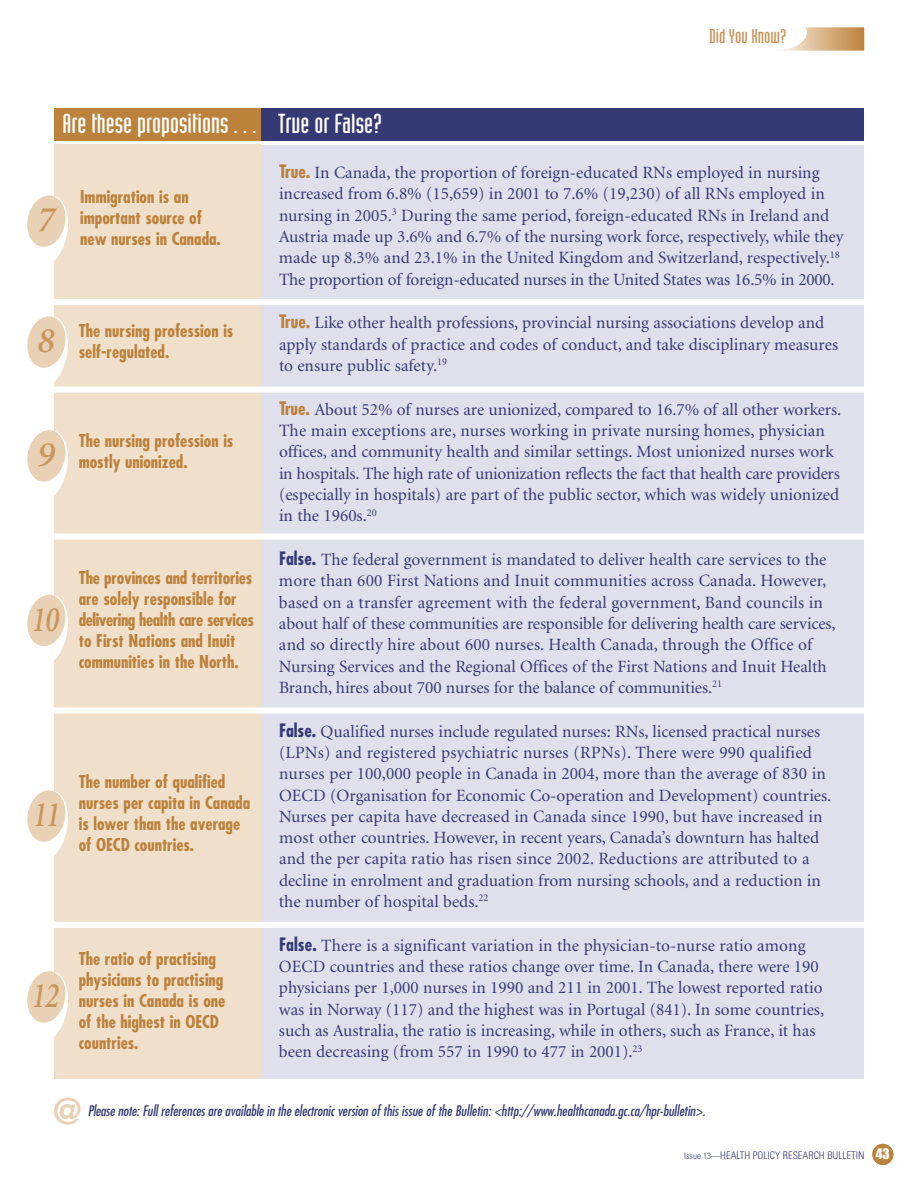
<style>
.page{position:relative;width:918px;height:1188px;background:#fff}
.page>*{position:absolute;margin:0;border:0;box-sizing:border-box;transform-origin:0 0}
.t1{font:italic 600 36px "Minion";color:#c8965b;scale:.8 1}
.t2{font:italic 600 36px "Minion";color:#c8965b}
.t3{font:700 36px "Helvetica";color:#e9d1b5}
.t4{font:27px "Industria Solid";color:#fff;scale:1.12 1}
.t5{font:19.5px "Industria Solid";color:#c8965b;scale:1.1 1}
.t6{font:17.25px/21.3px "Minion";color:#363a74}
.t7{font:700 condensed 17.25px/21px "Futura";color:#bc813a}
.t8{font:italic condensed 14.25px "Futura";letter-spacing:-.01em;color:#363a74}
.t9{font:300 condensed 10.5px "Univers";color:#363a74}
.s1{font-family:"Futura";font-weight:700;font-stretch:condensed;font-size:18px;color:#bc813a}
.s2{font-family:"Futura";font-weight:700;font-stretch:condensed;font-size:18px}
.s3{font-size:9px}
.s4{font-family:"Impact";font-weight:400;font-stretch:normal;font-size:13.5px;color:#fff}
</style>
<div class="page">
<div style="left:54px;top:145px;width:810px;height:934px;background:#dfe0eb"></div>
<div style="left:54px;top:144px;width:207px;height:935px;background:#f0e0cb"></div>
<svg style="left:872px;top:1143px;width:22px;height:23px"></svg>
<svg style="left:783px;top:28px;width:82px;height:22px"></svg>
<div style="left:54px;top:108px;width:810px;height:33px;background:#363a74"></div>
<div style="left:54px;top:108px;width:207px;height:33px;background:#bc813a"></div>
<svg style="left:27px;top:195px;width:41px;height:66px"></svg>
<svg style="left:27px;top:316px;width:44px;height:71px"></svg>
<svg style="left:27px;top:430px;width:41px;height:66px"></svg>
<svg style="left:27px;top:594px;width:41px;height:67px"></svg>
<svg style="left:27px;top:790px;width:41px;height:66px"></svg>
<svg style="left:27px;top:971px;width:41px;height:66px"></svg>
<div style="left:54px;top:299px;width:810px;height:6px;background:#fff"></div>
<div style="left:54px;top:387px;width:810px;height:6px;background:#fff"></div>
<div style="left:54px;top:534px;width:810px;height:6px;background:#fff"></div>
<div style="left:54px;top:708px;width:810px;height:6px;background:#fff"></div>
<div style="left:54px;top:922px;width:810px;height:6px;background:#fff"></div>
<p class="t5" style="left:710px;top:29px;width:71px">Did You Know?</p>
<h2 class="t4" style="left:62px;top:114px;width:287px">Are these propositions . . . True or False?</h2>
<p class="t6" style="left:279px;top:163px;width:566px"><span class="s1">True.</span> In Canada, the proportion of foreign-educated RNs employed in nursing increased from 6.8% (15,659) in 2001 to 7.6% (19,230) of all RNs employed in nursing in 2005.<sup>3</sup> During the same period, foreign-educated RNs in Ireland and Austria made up 3.6% and 6.7% of the nursing work force, respectively, while they made up 8.3% and 23.1% in the United Kingdom and Switzerland, respectively.<sup>18<br></sup>The proportion of foreign-educated nurses in the United States was 16.5% in 2000.</p>
<p class="t6" style="left:279px;top:314px;width:561px"><span class="s1">True.</span> Like other health professions, provincial nursing associations develop and apply standards of practice and codes of conduct, and take disciplinary measures to ensure public safety.<sup>19</sup></p>
<p class="t6" style="left:279px;top:400px;width:564px"><span class="s1">True.</span> About 52% of nurses are unionized, compared to 16.7% of all other workers.<br>The main exceptions are, nurses working in private nursing homes, physician offices, and community health and similar settings. Most unionized nurses work in hospitals. The high rate of unionization reflects the fact that health care providers (especially in hospitals) are part of the public sector, which was widely unionized in the 1960s.<sup>20</sup></p>
<p class="t6" style="left:279px;top:550px;width:558px"><span class="s2">False.</span> The federal government is mandated to deliver health care services to the more than 600 First Nations and Inuit communities across Canada. However, based on a transfer agreement with the federal government, Band councils in about half of these communities are responsible for delivering health care services, and so directly hire about 600 nurses. Health Canada, through the Office of Nursing Services and the Regional Offices of the First Nations and Inuit Health Branch, hires about 700 nurses for the balance of communities.<sup>21</sup></p>
<p class="t6" style="left:279px;top:722px;width:554px"><span class="s2">False.</span> Qualified nurses include regulated nurses: RNs, licensed practical nurses (LPNs) and registered psychiatric nurses (RPNs). There were 990 qualified nurses per 100,000 people in Canada in 2004, more than the average of 830 in OECD (Organisation for Economic Co-operation and Development) countries.<br>Nurses per capita have decreased in Canada since 1990, but have increased in most other countries. However, in recent years, Canada’s downturn has halted and the per capita ratio has risen since 2002. Reductions are attributed to a decline in enrolment and graduation from nursing schools, and a reduction in the number of hospital beds.<sup>22</sup></p>
<p class="t6" style="left:279px;top:936px;width:547px"><span class="s2">False.</span> There is a significant variation in the physician-to-nurse ratio among OECD countries and these ratios change over time. In Canada, there were 190 physicians per 1,000 nurses in 1990 and 211 in 2001. The lowest reported ratio was in Norway (117) and the highest was in Portugal (841). In some countries, such as Australia, the ratio is increasing, while in others, such as France, it has been decreasing (from 557 in 1990 to 477 in 2001).<sup>23</sup></p>
<p class="t7" style="left:80px;top:188px;width:142px">Immigration is an important source of new nurses in Canada.</p>
<h1 class="t2" style="left:36px;top:206px;width:19px">7</h1>
<p class="t7" style="left:79px;top:322px;width:156px">The nursing profession is self-regulated.</p>
<h1 class="t2" style="left:36px;top:327px;width:19px">8</h1>
<p class="t7" style="left:79px;top:432px;width:156px">The nursing profession is mostly unionized.</p>
<h1 class="t2" style="left:36px;top:440px;width:19px">9</h1>
<p class="t7" style="left:79px;top:568px;width:177px">The provinces and territories are solely responsible for delivering health care services to First Nations and Inuit communities in the North.</p>
<h1 class="t1" style="left:31px;top:605px;width:36px">10</h1>
<p class="t7" style="left:79px;top:773px;width:173px">The number of qualified nurses per capita in Canada is lower than the average of OECD countries.</p>
<h1 class="t1" style="left:32px;top:801px;width:36px">11</h1>
<p class="t7" style="left:79px;top:950px;width:148px">The ratio of practising physicians to practising nurses in Canada is one of the highest in OECD countries.</p>
<h1 class="t1" style="left:31px;top:982px;width:36px">12</h1>
<h1 class="t3" style="left:50px;top:1097px;width:37px">@</h1>
<p class="t8" style="left:88px;top:1104px;width:619px">Please note: Full references are available in the electronic version of this issue of the Bulletin: &lt;http://www.healthcanada.gc.ca/hpr-bulletin&gt;.</p>
<p class="t9" style="left:684px;top:1151px;width:207px"><span class="s3">Issue 13—</span>HEALTH POLICY RESEARCH BULLETIN <span class="s4">43</span></p>
</div>
